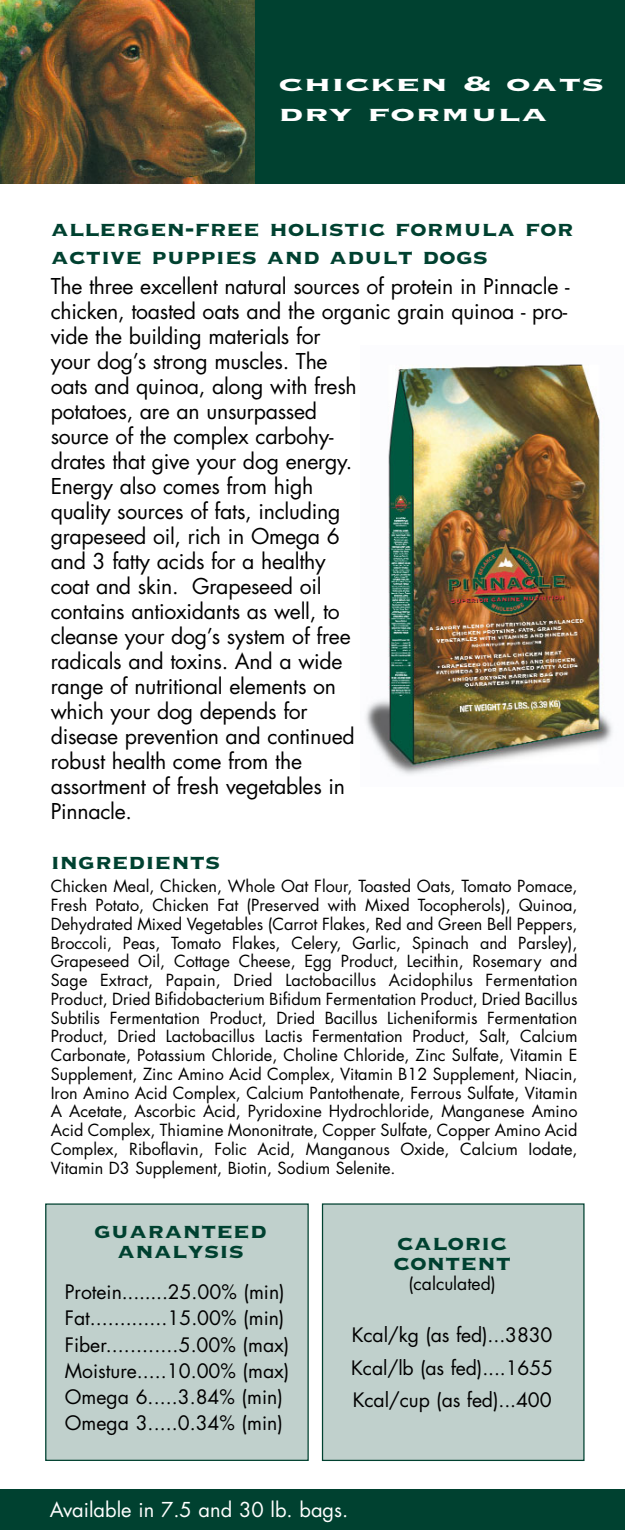
<style>
.page{position:relative;width:625px;height:1530px;background:#fff}
.page>*{position:absolute;margin:0;border:0;box-sizing:border-box;transform-origin:0 0}
.t1{font:27.5px/20px "Copperplate Thirty Three BC";color:#004130}
.t2{font:27.5px/30px "Copperplate Thirty Three BC";color:#fff;scale:1.5 1}
.t3{font:21.25px/25px "Futura";letter-spacing:-.01em;color:#000}
.t4{font:20px "Futura";color:#fff}
.t5{font:19.5px/26.2px "Futura";color:#000}
.t6{font:17.5px "Futura";color:#000}
.t7{font:16.25px/18.8px "Futura";color:#000;text-align:justify}
</style>
<div class="page">
<div style="left:0;top:1489px;width:625px;height:41px;background:#004130"></div>
<div style="left:322px;top:1204px;width:262px;height:256px;background:#c0d0cc"></div>
<div style="left:322px;top:1203px;width:262px;height:258px;border:1px solid #004130"></div>
<div style="left:46px;top:1204px;width:262px;height:256px;background:#c0d0cc"></div>
<div style="left:45px;top:1203px;width:264px;height:258px;border:1px solid #004130"></div>
<div style="left:228px;top:0;width:397px;height:183px;background:#004130"></div>
<img style="left:0;top:0;width:255px;height:183px">
<img style="left:365px;top:364px;width:248px;height:411px">
<h1 class="t2" style="left:278px;top:67px;width:219px">chicken &amp; oats dry formula</h1>
<h1 class="t1" style="left:51px;top:213px;width:524px;line-height:27.5px">allergen-free holistic formula for active puppies and adult dogs</h1>
<p class="t3" style="left:51px;top:275px;width:520px">The three excellent natural sources of protein in Pinnacle - chicken, toasted oats and the organic grain quinoa - pro&shy;vide the building materials for<br>your dog’s strong muscles. The<br>oats and quinoa, along with fresh<br>potatoes, are an unsurpassed<br>source of the complex carbohy-<br>drates that give your dog energy.<br>Energy also comes from high<br>quality sources of fats, including<br>grapeseed oil, rich in Omega 6<br>and 3 fatty acids for a healthy<br>coat and skin. Grapeseed oil<br>contains antioxidants as well, to<br>cleanse your dog’s system of free<br>radicals and toxins. And a wide<br>range of nutritional elements on<br>which your dog depends for<br>disease prevention and continued<br>robust health come from the<br>assortment of fresh vegetables in<br>Pinnacle.</p>
<h1 class="t1" style="left:51px;top:849px;width:171px">ingredients</h1>
<p class="t7" style="left:51px;top:878px;width:528px">Chicken Meal, Chicken, Whole Oat Flour, Toasted Oats, Tomato Pomace, Fresh Potato, Chicken Fat (Preserved with Mixed Tocopherols), Quinoa, Dehydrated Mixed Vegetables (Carrot Flakes, Red and Green Bell Peppers, Broccoli, Peas, Tomato Flakes, Celery, Garlic, Spinach and Parsley), Grapeseed Oil, Cottage Cheese, Egg Product, Lecithin, Rosemary and Sage Extract, Papain, Dried Lactobacillus Acidophilus Fermentation Product, Dried Bifidobacterium Bifidum Fermentation Product, Dried Bacillus Subtilis Fermentation Product, Dried Bacillus Licheniformis Fermentation Product, Dried Lactobacillus Lactis Fermentation Product, Salt, Calcium Carbonate, Potassium Chloride, Choline Chloride, Zinc Sulfate, Vitamin E Supplement, Zinc Amino Acid Complex, Vitamin B12 Supplement, Niacin, Iron Amino Acid Complex, Calcium Pantothenate, Ferrous Sulfate, Vitamin A Acetate, Ascorbic Acid, Pyridoxine Hydrochloride, Manganese Amino Acid Complex, Thiamine Mononitrate, Copper Sulfate, Copper Amino Acid Complex, Riboflavin, Folic Acid, Manganous Oxide, Calcium Iodate, Vitamin D3 Supplement, Biotin, Sodium Selenite.</p>
<h1 class="t1" style="left:94px;top:1218px;width:174px;text-align:center">guaranteed analysis</h1>
<p class="t5" style="left:65px;top:1280px;width:226px">Protein........25.00% (min)<br>Fat.............15.00% (min)<br>Fiber............5.00% (max)<br>Moisture.....10.00% (max)<br>Omega 6.....3.84% (min)<br>Omega 3.....0.34% (min)</p>
<h1 class="t1" style="left:393px;top:1230px;width:119px">caloric content</h1>
<p class="t6" style="left:408px;top:1275px;width:89px">(calculated)</p>
<p class="t5" style="left:351px;top:1321px;width:203px;line-height:32.5px;text-align:justify">Kcal/kg (as fed)...3830<br>Kcal/lb (as fed)....1655<br>Kcal/cup (as fed)...400</p>
<p class="t4" style="left:50px;top:1501px;width:300px">Available in 7.5 and 30 lb. bags.</p>
</div>
